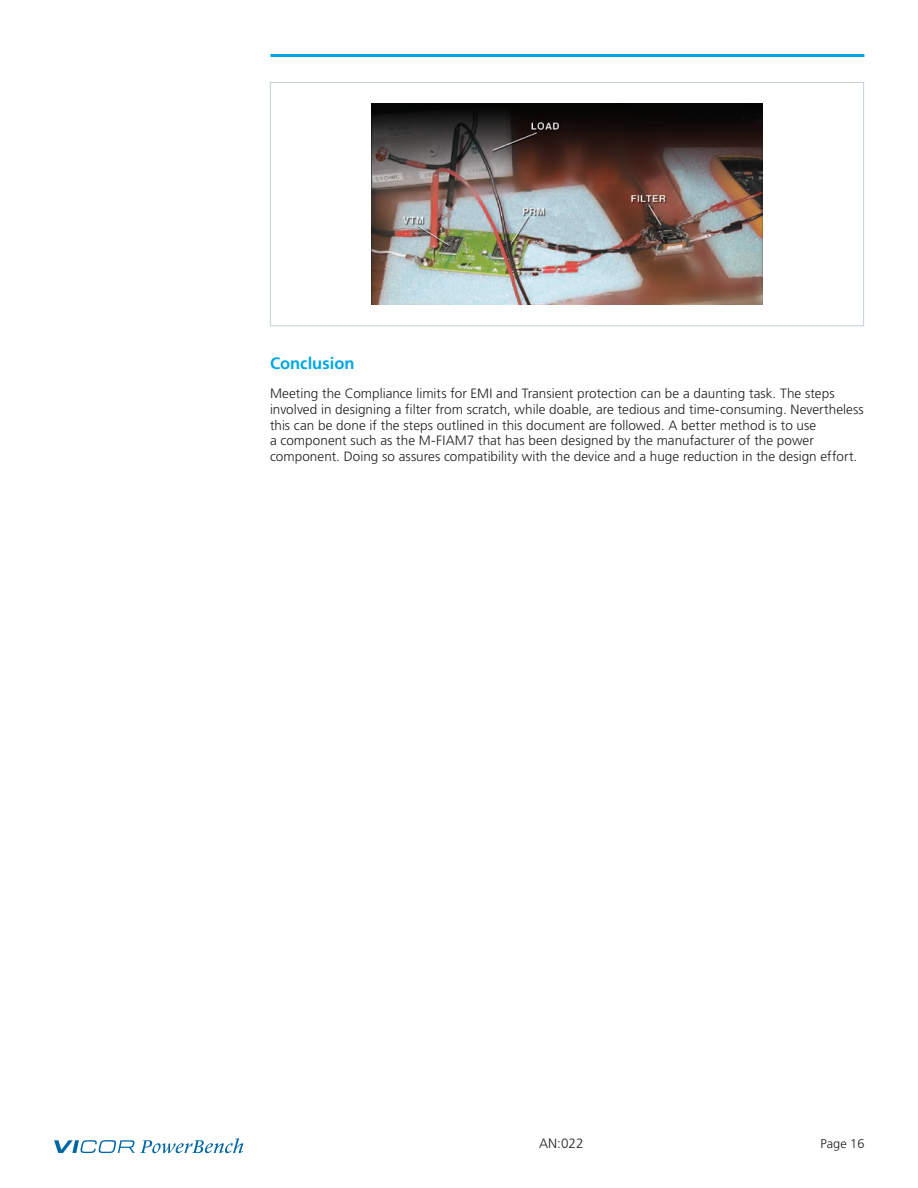
<style>
.page{position:relative;width:918px;height:1188px;background:#fff}
.page>*{position:absolute;margin:0;border:0;box-sizing:border-box;transform-origin:0 0}
.t1{font:700 16.5px "Frutiger LT Pro";color:#00a6e4}
.t2{font:300 13.5px/15.8px "Frutiger LT Pro";letter-spacing:.005em;color:#231f20}
.t3{font:300 12.75px "Frutiger LT Pro";color:#231f20}
</style>
<div class="page">
<svg style="left:54px;top:1138px;width:189px;height:15px"></svg>
<hr style="left:270px;top:54px;width:594px;height:3px;background:#00a6e4">
<img style="left:372px;top:104px;width:390px;height:200px">
<div style="left:270px;top:82px;width:594px;height:244px;border:1px solid #c2d1d5"></div>
<p class="t1" style="left:270px;top:353px;width:86px">Conclusion</p>
<p class="t2" style="left:270px;top:386px;width:595px">Meeting the Compliance limits for EMI and Transient protection can be a daunting task. The steps involved in designing a filter from scratch, while doable, are tedious and time-consuming. Nevertheless this can be done if the steps outlined in this document are followed. A better method is to use<br>a component such as the M-FIAM7 that has been designed by the manufacturer of the power component. Doing so assures compatibility with the device and a huge reduction in the design effort.</p>
<p class="t2" style="left:539px;top:1136px;width:46px">AN:022</p>
<p class="t3" style="left:821px;top:1137px;width:45px">Page 16</p>
</div>
